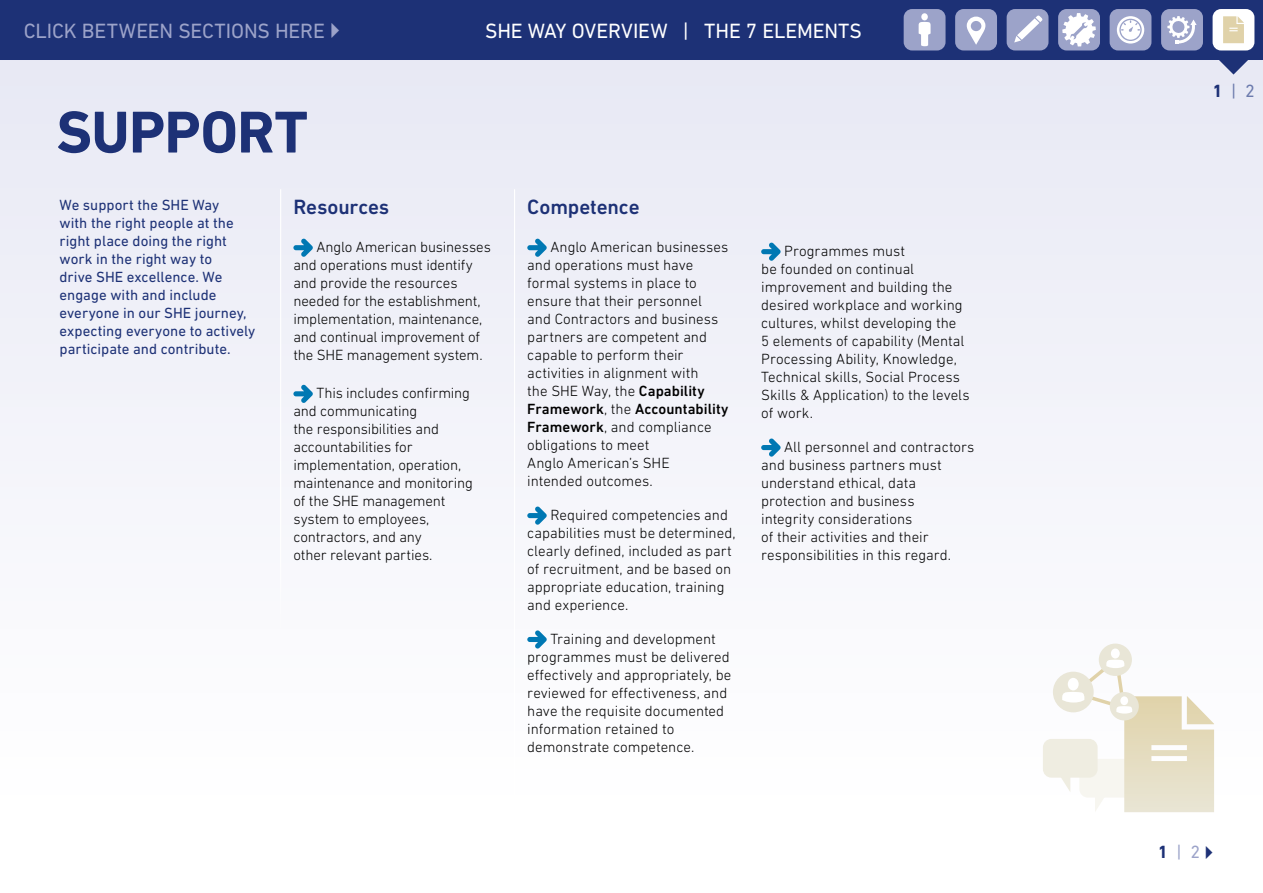
<style>
.page{position:relative;width:1263px;height:893px;background:#fff}
.page>*{position:absolute;margin:0;border:0;box-sizing:border-box;transform-origin:0 0}
.t1{font:700 60px "DIN Next LT Pro";letter-spacing:-.015em;color:#1d3176}
.t2{font:21px "DIN Next LT Pro";letter-spacing:-.01em;color:#fff}
.t3{font:21px "DIN Next LT Pro";letter-spacing:-.005em;color:#9ca3c9}
.t4{font:500 21px "DIN Next LT Pro";letter-spacing:-.005em;color:#1d3176}
.t5{font:18px "DIN Next LT Pro";color:#6c7bad}
.t6{font:18px "DIN Next LT Pro";color:#9ca3c9}
.t7{font:300 15px/18px "DIN Next LT Pro";color:#000}
.t8{font:15px/18px "DIN Next LT Pro";color:#1d3176}
.s1{font-weight:500}
.s2{font-weight:700;color:#1d3176}
</style>
<div class="page">
<div style="left:0;top:0;width:1263px;height:810px;background:#f3f4fa"></div>
<div style="left:0;top:0;width:1263px;height:60px;background:#1d3176"></div>
<div style="left:1212px;top:9px;width:42px;height:41px;background:#fff;border-radius:8px"></div>
<svg style="left:1223px;top:16px;width:21px;height:27px"></svg>
<svg style="left:1218px;top:60px;width:30px;height:15px"></svg>
<svg style="left:293px;top:238px;width:20px;height:19px"></svg>
<svg style="left:293px;top:385px;width:20px;height:18px"></svg>
<svg style="left:527px;top:238px;width:20px;height:19px"></svg>
<svg style="left:527px;top:506px;width:20px;height:19px"></svg>
<svg style="left:527px;top:630px;width:20px;height:18px"></svg>
<hr style="left:514px;top:189px;width:1px;height:644px;background:#fff">
<hr style="left:280px;top:189px;width:1px;height:453px;background:#fff">
<svg style="left:761px;top:242px;width:20px;height:19px"></svg>
<svg style="left:761px;top:438px;width:20px;height:19px"></svg>
<div style="left:1043px;top:739px;width:54px;height:39px;background:#efede1;border-radius:9px"></div>
<div style="left:1099px;top:644px;width:33px;height:32px;background:#e9e6d7;border-radius:50%"></div>
<div style="left:1111px;top:648px;width:9px;height:10px;background:#fff;border-radius:50%"></div>
<svg style="left:1053px;top:660px;width:161px;height:152px"></svg>
<div style="left:904px;top:9px;width:41px;height:41px;background:#9ca3c9;border-radius:8px"></div>
<div style="left:921px;top:13px;width:7px;height:7px;background:#fff;border-radius:50%"></div>
<svg style="left:919px;top:22px;width:12px;height:24px"></svg>
<div style="left:955px;top:9px;width:42px;height:41px;background:#9ca3c9;border-radius:8px"></div>
<svg style="left:967px;top:17px;width:18px;height:28px"></svg>
<div style="left:1007px;top:9px;width:41px;height:41px;background:#9ca3c9;border-radius:8px"></div>
<svg style="left:1014px;top:15px;width:29px;height:27px"></svg>
<div style="left:1109px;top:9px;width:42px;height:41px;background:#9ca3c9;border-radius:8px"></div>
<svg style="left:1117px;top:16px;width:27px;height:28px"></svg>
<div style="left:1161px;top:9px;width:42px;height:41px;background:#9ca3c9;border-radius:8px"></div>
<svg style="left:1167px;top:16px;width:30px;height:27px"></svg>
<div style="left:1058px;top:9px;width:42px;height:41px;background:#9ca3c9;border-radius:8px"></div>
<svg style="left:1062px;top:13px;width:34px;height:33px"></svg>
<h2 class="t3" style="left:24px;top:19px;width:303px">CLICK BETWEEN SECTIONS HERE</h2>
<h1 class="t1" style="left:56px;top:97px;width:253px">SUPPORT</h1>
<h2 class="t2" style="left:485px;top:18px;width:378px">SHE WAY OVERVIEW | THE 7 ELEMENTS</h2>
<p class="t8" style="left:60px;top:195px;width:197px">We support the SHE Way<br>with the right people at the right place doing the right work in the right way to<br>drive SHE excellence. We engage with and include everyone in our SHE journey, expecting everyone to actively participate and contribute.</p>
<h2 class="t4" style="left:293px;top:195px;width:97px">Resources</h2>
<p class="t7" style="left:293px;top:238px;width:199px;text-indent:23px">Anglo American businesses and operations must identify and provide the resources needed for the establishment, implementation, maintenance, and continual improvement of the SHE management system.</p>
<p class="t7" style="left:293px;top:384px;width:181px;text-indent:23px">This includes confirming and communicating<br>the responsibilities and accountabilities for implementation, operation, maintenance and monitoring of the SHE management system to employees, contractors, and any<br>other relevant parties.</p>
<h2 class="t4" style="left:527px;top:195px;width:114px">Competence</h2>
<p class="t7" style="left:527px;top:238px;width:203px;text-indent:23px">Anglo American businesses and operations must have formal systems in place to ensure that their personnel and Contractors and business partners are competent and capable to perform their activities in alignment with<br>the SHE Way, the <span class="s1">Capability<br>Framework</span>, the <span class="s1">Accountability<br>Framework</span>, and compliance obligations to meet<br>Anglo American’s SHE intended outcomes.</p>
<p class="t7" style="left:527px;top:506px;width:210px;text-indent:23px">Required competencies and capabilities must be determined, clearly defined, included as part of recruitment, and be based on appropriate education, training and experience.</p>
<p class="t7" style="left:527px;top:630px;width:206px;text-indent:23px">Training and development programmes must be delivered effectively and appropriately, be reviewed for effectiveness, and have the requisite documented information retained to demonstrate competence.</p>
<p class="t7" style="left:761px;top:242px;width:210px;text-indent:23px">Programmes must<br>be founded on continual improvement and building the desired workplace and working cultures, whilst developing the<br>5 elements of capability (Mental<br>Processing Ability, Knowledge,<br>Technical skills, Social Process<br>Skills &amp; Application) to the levels of work.</p>
<p class="t7" style="left:761px;top:438px;width:215px;text-indent:23px">All personnel and contractors and business partners must understand ethical, data protection and business<br>integrity considerations<br>of their activities and their responsibilities in this regard.</p>
<p class="t5" style="left:1212px;top:81px;width:44px"><span class="s2">1</span> | 2</p>
<p class="t6" style="left:1158px;top:841px;width:44px"><span class="s2">1</span> | 2</p>
</div>
